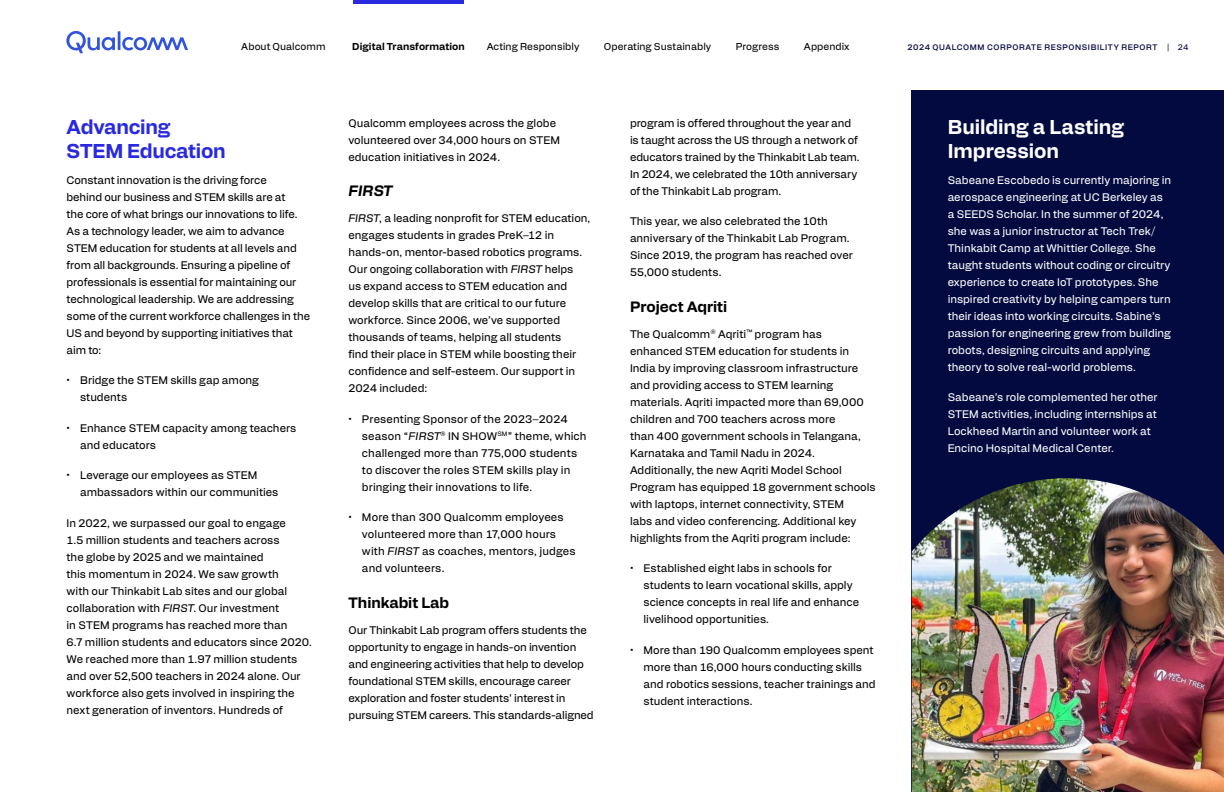
<style>
.page{position:relative;width:1224px;height:792px;background:#fff}
.page>*{position:absolute;margin:0;border:0;box-sizing:border-box;transform-origin:0 0}
.t1{font:700 20px/24px "Alfabet";letter-spacing:-.005em;color:#fff}
.t2{font:700 20px/24px "Alfabet";letter-spacing:-.015em;color:#2929e0}
.t3{font:700 15px "Alfabet";color:#000}
.t4{font:italic 700 15px "Alfabet";letter-spacing:.01em;color:#000}
.Body_text{font:11px/17px "Alfabet";color:#000}
.Body_text-2{font:11px/17px "Alfabet";color:#fff}
.t5{font:10px "Alfabet";letter-spacing:.005em;color:#000}
.t6{font:700 10px "Alfabet";letter-spacing:.01em;color:#000}
.t7{font:500 8px "Alfabet";letter-spacing:.075em;color:#030a40}
.t8{font:8px "Alfabet";color:#030a40}
.t9{font:700 8px "Alfabet";color:#030a40}
.s1{font-style:italic}
</style>
<div class="page">
<div style="left:912px;top:90px;width:312px;height:702px;background:#030a40"></div>
<img style="left:912px;top:478px;width:312px;height:314px">
<svg style="left:66px;top:31px;width:122px;height:22px"></svg>
<hr style="left:353px;top:0;width:111px;height:4px;background:#2929e0">
<p class="t5" style="left:241px;top:39px;width:86px">About Qualcomm</p>
<p class="t6" style="left:352px;top:39px;width:114px">Digital Transformation</p>
<p class="t5" style="left:487px;top:39px;width:94px">Acting Responsibly</p>
<p class="t5" style="left:604px;top:39px;width:109px">Operating Sustainably</p>
<p class="t5" style="left:736px;top:39px;width:45px">Progress</p>
<p class="t5" style="left:804px;top:39px;width:47px">Appendix</p>
<p class="t7" style="left:907px;top:41px;width:251px">2024 QUALCOMM CORPORATE RESPONSIBILITY REPORT</p>
<p class="t8" style="left:1178px;top:41px;width:12px">24</p>
<p class="t9" style="left:1167px;top:41px;width:4px">|</p>
<h2 class="t2" style="left:67px;top:113px;width:161px">Advancing<br>STEM Education</h2>
<p class="Body_text" style="left:67px;top:171px;width:245px">Constant innovation is the driving force<br>behind our business and STEM skills are at<br>the core of what brings our innovations to life.<br>As a technology leader, we aim to advance STEM education for students at all levels and from all backgrounds. Ensuring a pipeline of professionals is essential for maintaining our technological leadership. We are addressing some of the current workforce challenges in the US and beyond by supporting initiatives that aim to:</p>
<p class="Body_text" style="left:80px;top:371px;width:180px;text-indent:-14px">• Bridge the STEM skills gap among students</p>
<p class="Body_text" style="left:80px;top:419px;width:218px;text-indent:-14px">• Enhance STEM capacity among teachers and educators</p>
<p class="Body_text" style="left:80px;top:466px;width:200px;text-indent:-14px">• Leverage our employees as STEM ambassadors within our communities</p>
<p class="Body_text" style="left:67px;top:514px;width:247px">In 2022, we surpassed our goal to engage<br>1.5 million students and teachers across<br>the globe by 2025 and we maintained<br>this momentum in 2024. We saw growth<br>with our Thinkabit Lab sites and our global collaboration with <span class="s1">FIRST</span>. Our investment<br>in STEM programs has reached more than<br>6.7 million students and educators since 2020.<br>We reached more than 1.97 million students and over 52,500 teachers in 2024 alone. Our workforce also gets involved in inspiring the next generation of inventors. Hundreds of</p>
<p class="Body_text" style="left:348px;top:113px;width:213px">Qualcomm employees across the globe volunteered over 34,000 hours on STEM education initiatives in 2024.</p>
<h3 class="t4" style="left:348px;top:180px;width:46px">FIRST</h3>
<p class="Body_text" style="left:348px;top:209px;width:243px"><span class="s1">FIRST</span>, a leading nonprofit for STEM education, engages students in grades PreK–12 in hands-on, mentor-based robotics programs.<br>Our ongoing collaboration with <span class="s1">FIRST</span> helps<br>us expand access to STEM education and develop skills that are critical to our future workforce. Since 2006, we’ve supported thousands of teams, helping all students<br>find their place in STEM while boosting their confidence and self-esteem. Our support in 2024 included:</p>
<p class="Body_text" style="left:362px;top:409px;width:226px;text-indent:-14px">• Presenting Sponsor of the 2023–2024 season “<span class="s1">FIRST</span><sup>®</sup> IN SHOW<sup>SM</sup>” theme, which challenged more than 775,000 students to discover the roles STEM skills play in bringing their innovations to life.</p>
<p class="Body_text" style="left:362px;top:508px;width:215px;text-indent:-14px">• More than 300 Qualcomm employees volunteered more than 17,000 hours with <span class="s1">FIRST</span> as coaches, mentors, judges and volunteers.</p>
<h3 class="t3" style="left:348px;top:591px;width:102px">Thinkabit Lab</h3>
<p class="Body_text" style="left:348px;top:620px;width:247px">Our Thinkabit Lab program offers students the opportunity to engage in hands-on invention and engineering activities that help to develop foundational STEM skills, encourage career exploration and foster students’ interest in pursuing STEM careers. This standards-aligned</p>
<p class="Body_text" style="left:630px;top:113px;width:231px">program is offered throughout the year and is taught across the US through a network of educators trained by the Thinkabit Lab team.<br>In 2024, we celebrated the 10th anniversary of the Thinkabit Lab program.</p>
<p class="Body_text" style="left:630px;top:212px;width:224px">This year, we also celebrated the 10th anniversary of the Thinkabit Lab Program.<br>Since 2019, the program has reached over 55,000 students.</p>
<h3 class="t3" style="left:630px;top:295px;width:99px">Project Aqriti</h3>
<p class="Body_text" style="left:630px;top:324px;width:247px">The Qualcomm<sup>®</sup> Aqriti<sup>™</sup> program has enhanced STEM education for students in India by improving classroom infrastructure and providing access to STEM learning materials. Aqriti impacted more than 69,000 children and 700 teachers across more<br>than 400 government schools in Telangana, Karnataka and Tamil Nadu in 2024.<br>Additionally, the new Aqriti Model School Program has equipped 18 government schools with laptops, internet connectivity, STEM<br>labs and video conferencing. Additional key highlights from the Aqriti program include:</p>
<p class="Body_text" style="left:644px;top:559px;width:217px;text-indent:-14px">• Established eight labs in schools for students to learn vocational skills, apply science concepts in real life and enhance livelihood opportunities.</p>
<p class="Body_text" style="left:644px;top:640px;width:234px;text-indent:-14px">• More than 190 Qualcomm employees spent more than 16,000 hours conducting skills and robotics sessions, teacher trainings and student interactions.</p>
<h2 class="t1" style="left:948px;top:113px;width:178px">Building a Lasting<br>Impression</h2>
<p class="Body_text-2" style="left:948px;top:171px;width:225px">Sabeane Escobedo is currently majoring in aerospace engineering at UC Berkeley as a SEEDS Scholar. In the summer of 2024, she was a junior instructor at Tech Trek/ Thinkabit Camp at Whittier College. She taught students without coding or circuitry experience to create IoT prototypes. She inspired creativity by helping campers turn their ideas into working circuits. Sabine’s passion for engineering grew from building robots, designing circuits and applying theory to solve real-world problems.</p>
<p class="Body_text-2" style="left:948px;top:388px;width:211px">Sabeane’s role complemented her other STEM activities, including internships at Lockheed Martin and volunteer work at Encino Hospital Medical Center.</p>
</div>
